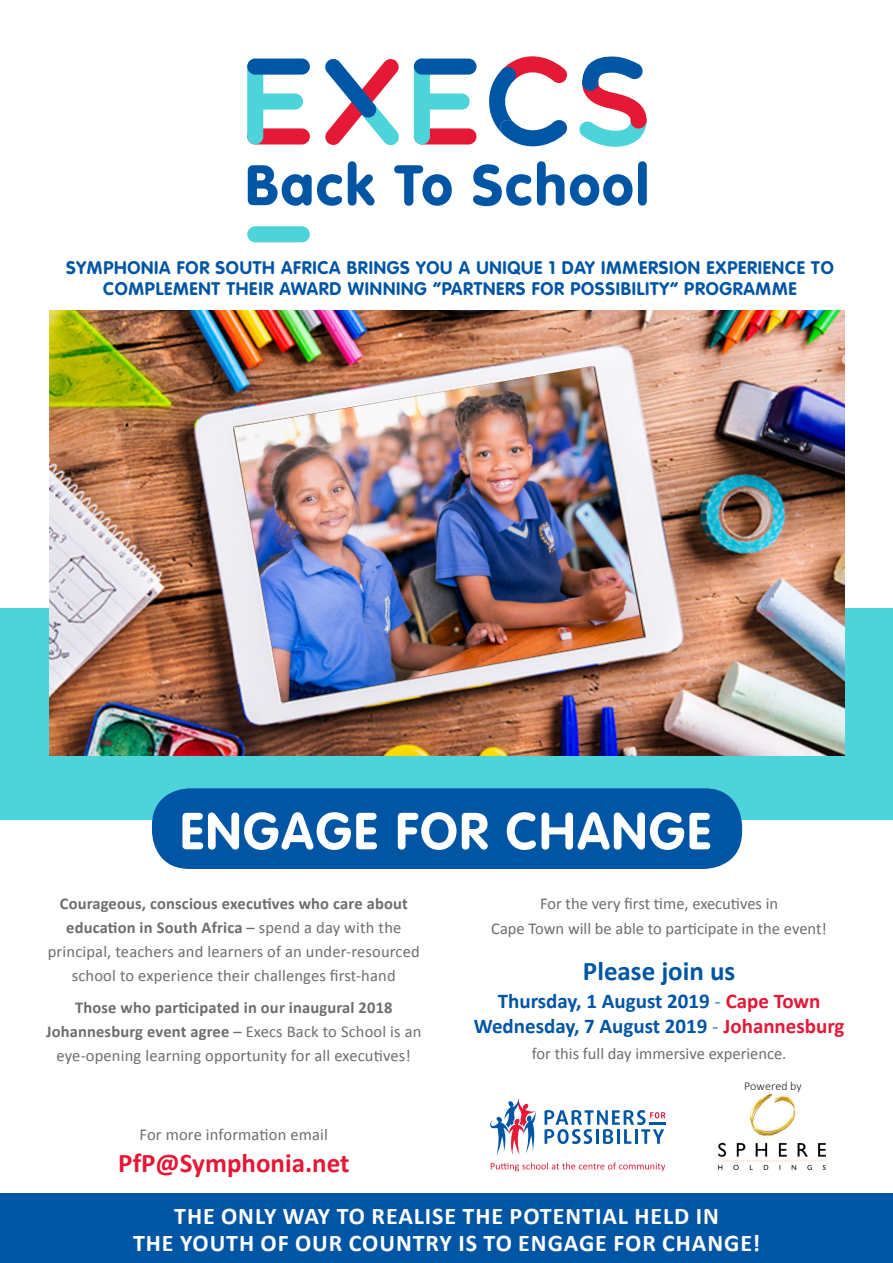
<style>
.page{position:relative;width:893px;height:1263px;background:#fff}
.page>*{position:absolute;margin:0;border:0;box-sizing:border-box;transform-origin:0 0}
.t1{font:700 51.3px "VAG Rounded Std";letter-spacing:.04em;color:#fff}
.t2{font:700 27px "Calibri";color:#e51836}
.t3{font:700 27px "Calibri";color:#0155a5}
.t4{font:700 24px/27px "Calibri";letter-spacing:.04em;color:#fff;text-align:center}
.t5{font:700 21px "Calibri";color:#0155a5}
.t6{font:700 18px/21px "VAG Rounded Std";letter-spacing:.04em;color:#0155a5;text-align:center}
.t7{font:16.5px/24px "Calibri";letter-spacing:.01em;color:#6c6d70;text-align:center}
.Sym_Body_Text{font:300 12px "Calibri";letter-spacing:.005em;color:#231f20}
.s1{font-weight:700}
.s2{font-weight:300}
.s3{color:#e51836}
</style>
<div class="page">
<img style="left:718px;top:1092px;width:108px;height:78px">
<svg style="left:544px;top:1110px;width:121px;height:34px"></svg>
<svg style="left:490px;top:1098px;width:46px;height:58px"></svg>
<svg style="left:491px;top:1162px;width:174px;height:9px"></svg>
<div style="left:0;top:608px;width:893px;height:212px;background:#4dd4db"></div>
<div style="left:0;top:1193px;width:893px;height:70px;background:#0155a5"></div>
<svg style="left:248px;top:165px;width:94px;height:41px"></svg>
<svg style="left:348px;top:161px;width:27px;height:45px"></svg>
<svg style="left:394px;top:165px;width:58px;height:41px"></svg>
<svg style="left:473px;top:164px;width:58px;height:42px"></svg>
<svg style="left:537px;top:161px;width:27px;height:45px"></svg>
<svg style="left:570px;top:174px;width:62px;height:32px"></svg>
<svg style="left:638px;top:161px;width:9px;height:45px"></svg>
<div style="left:247px;top:128px;width:63px;height:16px;background:#e51836;border-radius:8px"></div>
<svg style="left:247px;top:59px;width:56px;height:85px"></svg>
<div style="left:247px;top:59px;width:63px;height:16px;background:#0155a5;border-radius:8px"></div>
<div style="left:247px;top:226px;width:63px;height:16px;background:#4dd4db;border-radius:8px"></div>
<div style="left:414px;top:128px;width:62px;height:16px;background:#e51836;border-radius:8px"></div>
<svg style="left:414px;top:59px;width:56px;height:85px"></svg>
<div style="left:414px;top:59px;width:62px;height:16px;background:#0155a5;border-radius:8px"></div>
<svg style="left:325px;top:59px;width:74px;height:86px"></svg>
<svg style="left:579px;top:56px;width:68px;height:91px"></svg>
<svg style="left:489px;top:56px;width:79px;height:90px"></svg>
<img style="left:49px;top:310px;width:796px;height:445px">
<div style="left:152px;top:788px;width:590px;height:81px;background:#0155a5;border-radius:38px"></div>
<img style="left:234px;top:366px;width:410px;height:336px">
<p class="t6" style="left:66px;top:258px;width:769px">SYMPHONIA FOR SOUTH AFRICA BRINGS YOU A UNIQUE 1 DAY IMMERSION EXPERIENCE TO<br>COMPLEMENT THEIR AWARD WINNING “PARTNERS FOR POSSIBILITY” PROGRAMME</p>
<p class="t1" style="left:180px;top:801px;width:532px">ENGAGE FOR CHANGE</p>
<p class="t7" style="left:48px;top:890px;width:373px"><span class="s1">Courageous, conscious executives who care about education in South Africa</span> – spend a day with the principal, teachers and learners of an under-resourced school to experience their challenges first-hand</p>
<p class="t7" style="left:46px;top:995px;width:377px"><span class="s1">Those who participated in our inaugural 2018<br>Johannesburg event agree</span> – Execs Back to School is an eye-opening learning opportunity for all executives!</p>
<p class="t7" style="left:140px;top:1122px;width:190px">For more information email</p>
<p class="t2" style="left:118px;top:1146px;width:233px">PfP@Symphonia.net</p>
<p class="t7" style="left:491px;top:890px;width:337px;line-height:25.5px">For the very first time, executives in<br>Cape Town will be able to participate in the event!</p>
<p class="t3" style="left:583px;top:953px;width:154px">Please join us</p>
<p class="t5" style="left:498px;top:988px;width:324px">Thursday, 1 August 2019 <span class="s2">-</span> <span class="s3">Cape Town</span></p>
<p class="t5" style="left:474px;top:1013px;width:372px">Wednesday, 7 August 2019 <span class="s2">-</span> <span class="s3">Johannesburg</span></p>
<p class="t7" style="left:532px;top:1041px;width:256px">for this full day immersive experience.</p>
<p class="Sym_Body_Text" style="left:744px;top:1078px;width:59px">Powered by</p>
<p class="t4" style="left:133px;top:1202px;width:629px">THE ONLY WAY TO REALISE THE POTENTIAL HELD IN<br>THE YOUTH OF OUR COUNTRY IS TO ENGAGE FOR CHANGE!</p>
</div>
